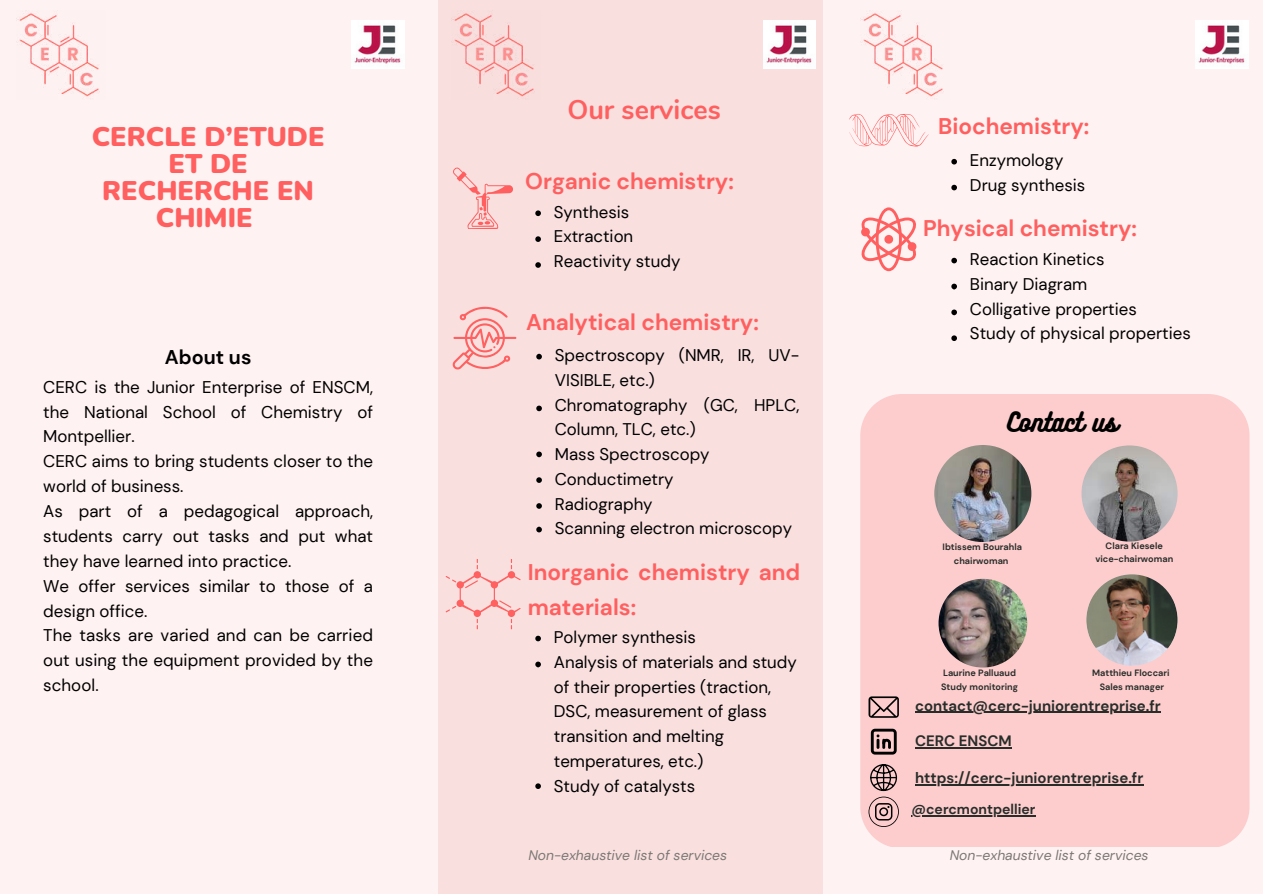
<style>
.page{position:relative;width:1263px;height:894px;background:#fff}
.page>*{position:absolute;margin:0;border:0;box-sizing:border-box;transform-origin:0 0}
.t1{font:900 27px/27px "Nunito";color:#ff5f5f;text-align:center}
.t2{font:700 27px "Nunito";color:#ff5f5f}
.t3{font:24px "Bukhari Script";color:#000}
.t4{font:700 22.65px/34.8px "DM Sans";color:#ff5f5f}
.t5{font:700 19.8px "DM Sans";color:#000}
.t6{font:16.95px/24.9px "DM Sans";color:#000}
.t7{font:16.8px/24.8px "DM Sans";color:#000}
.t8{font:700 15px "DM Sans";color:#282d2a}
.t9{font:700 13.95px "DM Sans";color:#282d2a}
.t10{font:italic 13.8px "DM Sans";color:#7b7874}
.t11{font:700 9.15px/13.5px "DM Sans";color:#282d2a;text-align:center}
</style>
<div class="page">
<div style="left:0;top:0;width:1263px;height:893px;background:#fff2f2"></div>
<div style="left:438px;top:0;width:385px;height:893px;background:#fadfdf"></div>
<svg style="left:453px;top:167px;width:60px;height:62px"></svg>
<svg style="left:453px;top:307px;width:63px;height:62px"></svg>
<svg style="left:446px;top:559px;width:75px;height:70px"></svg>
<svg style="left:849px;top:114px;width:80px;height:32px"></svg>
<svg style="left:861px;top:207px;width:56px;height:64px"></svg>
<img style="left:16px;top:13px;width:84px;height:84px">
<img style="left:451px;top:13px;width:84px;height:84px">
<img style="left:860px;top:13px;width:84px;height:84px">
<div style="left:860px;top:394px;width:389px;height:452px;background:#fdcdcd"></div>
<img style="left:934px;top:445px;width:97px;height:96px;border-radius:50%">
<img style="left:938px;top:578px;width:89px;height:89px;border-radius:50%">
<img style="left:1086px;top:574px;width:91px;height:91px;border-radius:50%">
<svg style="left:535px;top:210px;width:6px;height:6px"></svg>
<svg style="left:535px;top:236px;width:6px;height:6px"></svg>
<svg style="left:535px;top:262px;width:6px;height:6px"></svg>
<svg style="left:536px;top:354px;width:6px;height:5px"></svg>
<svg style="left:536px;top:405px;width:6px;height:6px"></svg>
<svg style="left:536px;top:451px;width:6px;height:6px"></svg>
<svg style="left:536px;top:477px;width:6px;height:6px"></svg>
<svg style="left:536px;top:503px;width:6px;height:5px"></svg>
<svg style="left:536px;top:526px;width:6px;height:6px"></svg>
<svg style="left:535px;top:635px;width:6px;height:6px"></svg>
<svg style="left:535px;top:661px;width:6px;height:6px"></svg>
<svg style="left:535px;top:783px;width:6px;height:5px"></svg>
<svg style="left:868px;top:696px;width:31px;height:21px"></svg>
<svg style="left:951px;top:159px;width:6px;height:5px"></svg>
<svg style="left:951px;top:185px;width:6px;height:5px"></svg>
<svg style="left:951px;top:258px;width:6px;height:5px"></svg>
<svg style="left:951px;top:283px;width:6px;height:6px"></svg>
<svg style="left:951px;top:309px;width:6px;height:6px"></svg>
<svg style="left:951px;top:335px;width:6px;height:6px"></svg>
<img style="left:351px;top:21px;width:53px;height:47px">
<img style="left:763px;top:21px;width:53px;height:47px">
<img style="left:1195px;top:21px;width:53px;height:47px">
<svg style="left:871px;top:728px;width:26px;height:26px"></svg>
<svg style="left:870px;top:764px;width:27px;height:26px"></svg>
<svg style="left:868px;top:796px;width:31px;height:30px"></svg>
<hr style="left:915px;top:711px;width:246px;height:1px;background:#282d2a">
<hr style="left:915px;top:747px;width:97px;height:1px;background:#282d2a">
<img style="left:1081px;top:445px;width:96px;height:96px;border-radius:50%">
<hr style="left:915px;top:783px;width:228px;height:1px;background:#282d2a">
<hr style="left:926px;top:815px;width:109px;height:1px;background:#282d2a">
<h1 class="t1" style="left:92px;top:122px;width:234px">CERCLE D’ETUDE<br>ET DE<br>RECHERCHE EN<br>CHIMIE</h1>
<p class="t5" style="left:165px;top:344px;width:88px">About us</p>
<p class="t6" style="left:43px;top:374px;width:331px">CERC is the Junior Enterprise of ENSCM, the National School of Chemistry of<br>Montpellier.<br>CERC aims to bring students closer to the world of business.<br>As part of a pedagogical approach, students carry out tasks and put what they have learned into practice.<br>We offer services similar to those of a design office.<br>The tasks are varied and can be carried out using the equipment provided by the school.</p>
<h1 class="t2" style="left:567px;top:90px;width:155px">Our services</h1>
<h3 class="t4" style="left:525px;top:164px;width:210px">Organic chemistry:</h3>
<p class="t7" style="left:554px;top:199px;width:128px">Synthesis<br>Extraction<br>Reactivity study</p>
<h3 class="t4" style="left:526px;top:305px;width:234px">Analytical chemistry:</h3>
<p class="t7" style="left:555px;top:343px;width:246px">Spectroscopy (NMR, IR, UV-<br>VISIBLE, etc.)<br>Chromatography (GC, HPLC,<br>Column, TLC, etc.)<br>Mass Spectroscopy<br>Conductimetry<br>Radiography<br>Scanning electron microscopy</p>
<h3 class="t4" style="left:528px;top:555px;width:274px">Inorganic chemistry and materials:</h3>
<p class="t7" style="left:554px;top:624px;width:244px">Polymer synthesis<br>Analysis of materials and study of their properties (traction,<br>DSC, measurement of glass transition and melting temperatures, etc.)<br>Study of catalysts</p>
<h3 class="t4" style="left:938px;top:109px;width:153px">Biochemistry:</h3>
<p class="t7" style="left:970px;top:148px;width:117px">Enzymology<br>Drug synthesis</p>
<h3 class="t4" style="left:923px;top:210px;width:215px">Physical chemistry:</h3>
<p class="t7" style="left:970px;top:247px;width:222px">Reaction Kinetics<br>Binary Diagram<br>Colligative properties<br>Study of physical properties</p>
<h2 class="t3" style="left:1007px;top:409px;width:111px">Contact us</h2>
<p class="t11" style="left:943px;top:540px;width:81px">Ibtissem Bourahla chairwoman</p>
<p class="t11" style="left:941px;top:666px;width:78px;text-align:left">Laurine Palluaud<br>Study monitoring</p>
<p class="t11" style="left:1095px;top:538px;width:79px">Clara Kiesele vice-chairwoman</p>
<p class="t11" style="left:1092px;top:666px;width:79px">Matthieu Floccari<br>Sales manager</p>
<p class="t8" style="left:915px;top:695px;width:247px">contact@cerc-juniorentreprise.fr</p>
<p class="t8" style="left:915px;top:731px;width:98px">CERC ENSCM</p>
<p class="t8" style="left:915px;top:768px;width:230px">https://cerc-juniorentreprise.fr</p>
<p class="t9" style="left:911px;top:800px;width:125px">@cercmontpellier</p>
<p class="t10" style="left:528px;top:846px;width:200px">Non-exhaustive list of services</p>
<p class="t10" style="left:950px;top:846px;width:200px">Non-exhaustive list of services</p>
</div>
